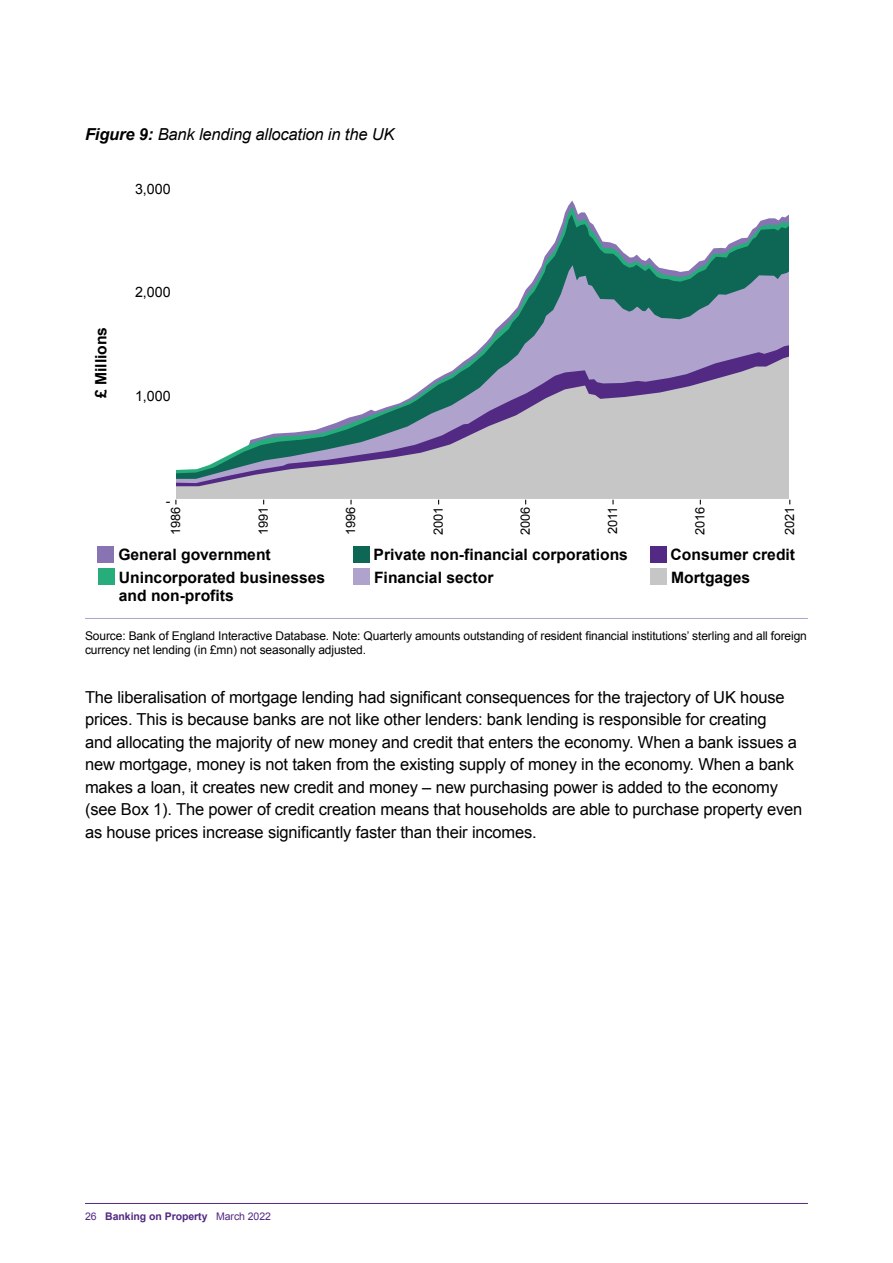
<style>
.page{position:relative;width:893px;height:1263px;background:#fff}
.page>*{position:absolute;margin:0;border:0;box-sizing:border-box;transform-origin:0 0}
.t1{font:16.5px/22.5px "Arial";letter-spacing:-.01em;color:#000}
.t2{font:italic 16.5px "Arial";letter-spacing:-.01em;color:#000}
.t3{font:700 15.6px/22px "Arial";color:#000}
.t4{font:14.25px "Arial";color:#000}
.t5{font:12.9px "Arial";color:#000}
.t6{font:12px/13.8px "Arial";letter-spacing:-.01em;color:#000}
.t7{font:700 10.5px "Arial";letter-spacing:-.005em;color:#522983}
.s1{font-weight:700}
.s2{font-weight:400}
</style>
<div class="page">
<hr style="left:85px;top:1203px;width:723px;height:1px;background:#522983">
<hr style="left:85px;top:618px;width:723px;height:1px;background:#afa3cd">
<svg style="left:542px;top:215px;width:247px;height:50px"></svg>
<svg style="left:483px;top:265px;width:306px;height:80px;background:#7b98a5"></svg>
<svg style="left:471px;top:345px;width:318px;height:11px;background:#9797bb"></svg>
<div style="left:97px;top:546px;width:17px;height:17px;background:#8874b3"></div>
<div style="left:98px;top:568px;width:17px;height:17px;background:#27ad7c"></div>
<div style="left:353px;top:546px;width:16px;height:17px;background:#0e6654"></div>
<div style="left:353px;top:568px;width:17px;height:17px;background:#afa3cd"></div>
<div style="left:650px;top:546px;width:16px;height:17px;background:#522983"></div>
<div style="left:650px;top:568px;width:17px;height:17px;background:#c6c6c6"></div>
<svg style="left:176px;top:356px;width:613px;height:143px;fill:#c6c6c6"></svg>
<p class="t2" style="left:85px;top:123px;width:311px"><span class="s1">Figure 9:</span> Bank lending allocation in the UK</p>
<p class="t4" style="left:135px;top:180px;width:37px">3,000</p>
<p class="t3" style="left:90px;top:398px;width:73px;rotate:-90deg">£ Millions</p>
<p class="t4" style="left:135px;top:283px;width:37px">2,000</p>
<p class="t4" style="left:135px;top:386px;width:37px">1,000</p>
<p class="t4" style="left:166px;top:491px;width:6px">-</p>
<p class="t5" style="left:167px;top:535px;width:30px;rotate:-90deg">1986</p>
<p class="t5" style="left:255px;top:535px;width:30px;rotate:-90deg">1991</p>
<p class="t5" style="left:342px;top:535px;width:30px;rotate:-90deg">1996</p>
<p class="t5" style="left:430px;top:535px;width:30px;rotate:-90deg">2001</p>
<p class="t5" style="left:517px;top:535px;width:30px;rotate:-90deg">2006</p>
<p class="t5" style="left:604px;top:534px;width:29px;rotate:-90deg">2011</p>
<p class="t5" style="left:692px;top:535px;width:30px;rotate:-90deg">2016</p>
<p class="t5" style="left:781px;top:535px;width:30px;rotate:-90deg">2021</p>
<p class="t3" style="left:118px;top:544px;width:154px">General government</p>
<p class="t3" style="left:119px;top:568px;width:208px;line-height:18.8px">Unincorporated businesses and non-profits</p>
<p class="t3" style="left:374px;top:544px;width:256px">Private non-financial corporations<br>Financial sector</p>
<p class="t3" style="left:671px;top:544px;width:126px">Consumer credit<br>Mortgages</p>
<p class="t6" style="left:85px;top:629px;width:723px">Source: Bank of England Interactive Database. Note: Quarterly amounts outstanding of resident financial institutions’ sterling and all foreign currency net lending (in £mn) not seasonally adjusted.</p>
<p class="t1" style="left:85px;top:686px;width:719px">The liberalisation of mortgage lending had significant consequences for the trajectory of UK house prices. This is because banks are not like other lenders: bank lending is responsible for creating<br>and allocating the majority of new money and credit that enters the economy. When a bank issues a new mortgage, money is not taken from the existing supply of money in the economy. When a bank makes a loan, it creates new credit and money – new purchasing power is added to the economy (see Box 1). The power of credit creation means that households are able to purchase property even as house prices increase significantly faster than their incomes.</p>
<p class="t7" style="left:85px;top:1209px;width:188px"><span class="s2">26</span> Banking on Property <span class="s2">March 2022</span></p>
</div>
